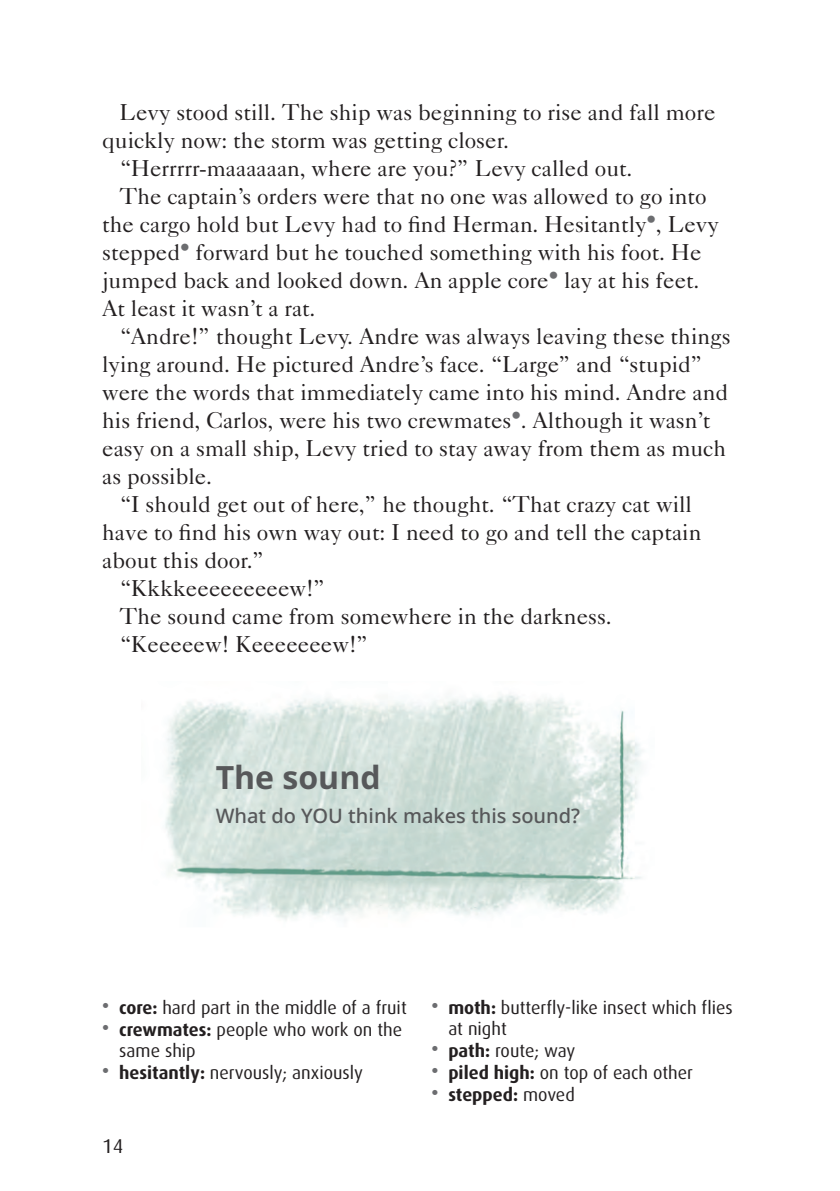
<style>
.page{position:relative;width:840px;height:1191px;background:#fff}
.page>*{position:absolute;margin:0;border:0;box-sizing:border-box;transform-origin:0 0}
.t1{font:700 32px "Noto Sans";color:#57585a}
.t2{font:23px "Caslon Five Forty";color:#231f20}
.t3{font:500 20px "Noto Sans";color:#57585a}
.t4{font:20px "Dax";color:#231f20}
.t5{font:18px/21.6px "Dax";color:#231f20}
.t6{font:700 18px "Dax";color:#231f20}
.s1{font-weight:700;color:#6c6d70}
.s2{font-weight:700}
.s3{color:#6c6d70}
.s4{font-weight:400}
</style>
<div class="page">
<img style="left:165px;top:694px;width:478px;height:226px">
<p class="t2" style="left:119px;top:98px;width:597px">Levy stood still. The ship was beginning to rise and fall more</p>
<p class="t2" style="left:102px;top:126px;width:408px">quickly now: the storm was getting closer.</p>
<p class="t2" style="left:119px;top:154px;width:514px">“Herrrrr-maaaaaan, where are you?” Levy called out.</p>
<p class="t2" style="left:119px;top:182px;width:588px">The captain’s orders were that no one was allowed to go into</p>
<p class="t2" style="left:102px;top:210px;width:618px">the cargo hold but Levy had to find Herman. Hesitantly<sup>•</sup>, Levy</p>
<p class="t2" style="left:102px;top:238px;width:600px">stepped<sup>•</sup> forward but he touched something with his foot. He</p>
<p class="t2" style="left:102px;top:266px;width:598px">jumped back and looked down. An apple core<sup>•</sup> lay at his feet.</p>
<p class="t2" style="left:102px;top:294px;width:215px">At least it wasn’t a rat.</p>
<p class="t2" style="left:119px;top:322px;width:612px">“Andre!” thought Levy. Andre was always leaving these things</p>
<p class="t2" style="left:102px;top:350px;width:601px">lying around. He pictured Andre’s face. “Large” and “stupid”</p>
<p class="t2" style="left:102px;top:378px;width:627px">were the words that immediately came into his mind. Andre and</p>
<p class="t2" style="left:102px;top:406px;width:609px">his friend, Carlos, were his two crewmates<sup>•</sup>. Although it wasn’t</p>
<p class="t2" style="left:102px;top:434px;width:625px">easy on a small ship, Levy tried to stay away from them as much</p>
<p class="t2" style="left:102px;top:462px;width:111px">as possible.</p>
<p class="t2" style="left:119px;top:490px;width:573px">“I should get out of here,” he thought. “That crazy cat will</p>
<p class="t2" style="left:102px;top:518px;width:600px">have to find his own way out: I need to go and tell the captain</p>
<p class="t2" style="left:102px;top:546px;width:164px">about this door.”</p>
<p class="t2" style="left:119px;top:574px;width:207px">“Kkkkeeeeeeeeew!”</p>
<p class="t2" style="left:119px;top:602px;width:493px">The sound came from somewhere in the darkness.</p>
<p class="t2" style="left:119px;top:630px;width:250px">“Keeeeew! Keeeeeeew!”</p>
<h1 class="t1" style="left:215px;top:755px;width:166px">The sound</h1>
<p class="t3" style="left:215px;top:801px;width:366px">What do YOU think makes this sound?</p>
<p class="t5" style="left:102px;top:997px;width:306px"><span class="s1">•</span> <span class="s2">core:</span> hard part in the middle of a fruit</p>
<p class="t5" style="left:119px;top:1019px;width:284px;text-indent:-17px"><span class="s1">•</span> <span class="s2">crewmates:</span> people who work on the same ship</p>
<p class="t5" style="left:102px;top:1062px;width:262px"><span class="s1">•</span> <span class="s2">hesitantly:</span> nervously; anxiously</p>
<p class="t4" style="left:102px;top:1135px;width:23px">14</p>
<p class="t5" style="left:448px;top:996px;width:286px;text-indent:-17px"><span class="s1">•</span> <span class="s2">moth:</span> butterfly-like insect which flies at night</p>
<p class="t5" style="left:431px;top:1040px;width:145px"><span class="s1">•</span> <span class="s2">path:</span> route; way</p>
<p class="t5" style="left:431px;top:1062px;width:263px"><span class="s1">•</span> <span class="s2">piled high:</span> on top of each other</p>
<p class="t6" style="left:431px;top:1084px;width:145px"><span class="s3">•</span> stepped: <span class="s4">moved</span></p>
</div>
